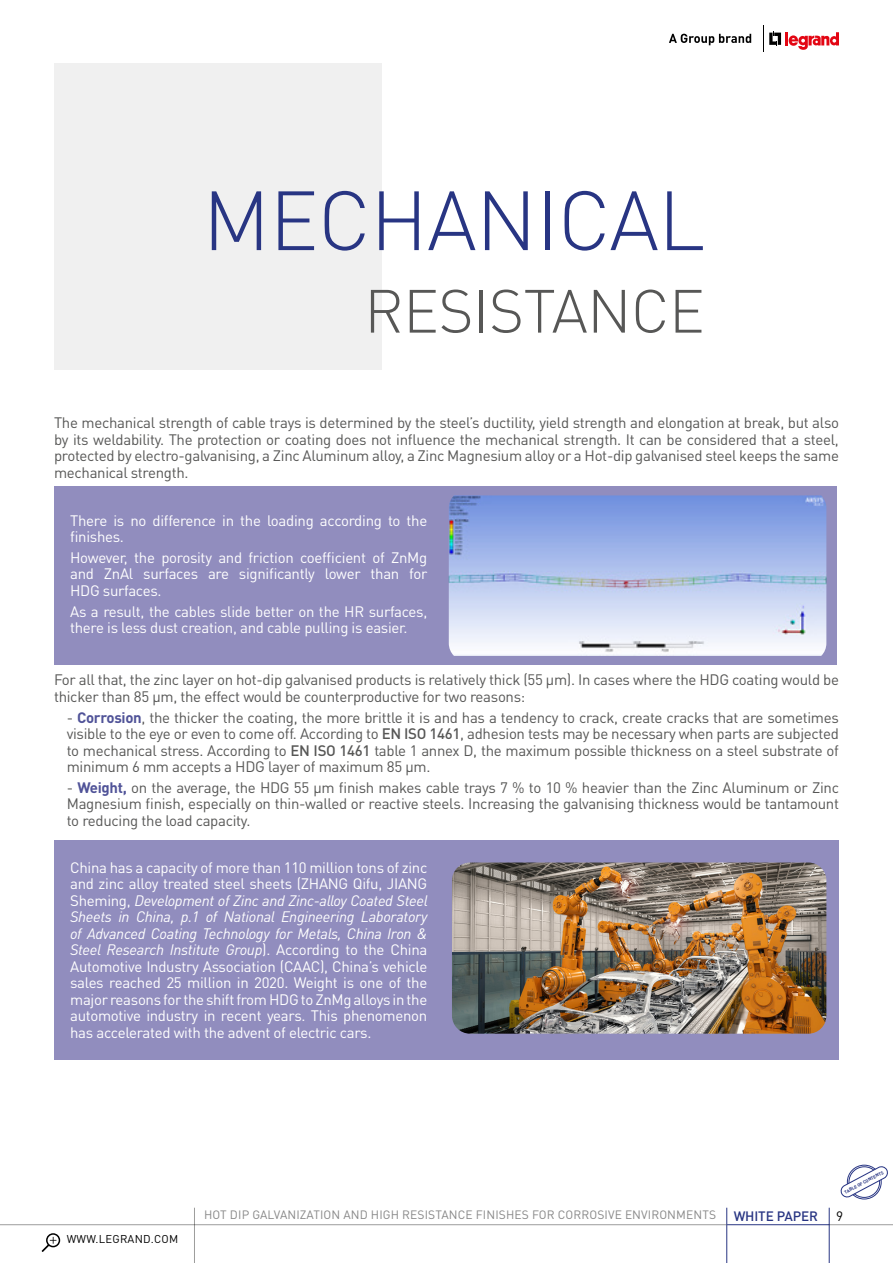
<style>
.page{position:relative;width:893px;height:1263px;background:#fff}
.page>*{position:absolute;margin:0;border:0;box-sizing:border-box;transform-origin:0 0}
.t1{font:300 82.5px "DIN Pro";letter-spacing:-.01em;color:#283583}
.t2{font:300 60px "DIN Pro";letter-spacing:-.01em;color:#575756}
.t3{font:15px/16.5px "DIN Pro";letter-spacing:-.02em;color:#575756;text-align:justify}
.t4{font:15px/16.5px "DIN Pro";letter-spacing:-.02em;color:#fff}
.t5{font:500 13.5px "DIN Pro";letter-spacing:-.01em;color:#283583}
.t6{font:13.5px "DIN Pro";color:#000}
.t7{font:12px "DIN Pro";letter-spacing:.01em;color:#878787}
.t8{font:11.25px "DIN Pro";letter-spacing:.02em;color:#000}
.t9{font:700 4.5px "DIN Pro";color:#283583}
.s1{font-weight:700;color:#505398}
.s2{font-weight:500}
.s3{font-style:italic}
</style>
<div class="page">
<hr style="left:829px;top:1208px;width:1px;height:55px;background:#283583">
<hr style="left:726px;top:1208px;width:1px;height:55px;background:#283583">
<hr style="left:829px;top:1224px;width:64px;height:1px;background:#9d9d9c">
<hr style="left:194px;top:1208px;width:1px;height:55px;background:#9d9d9c">
<hr style="left:727px;top:1224px;width:102px;height:1px;background:#283583">
<hr style="left:0;top:1224px;width:726px;height:1px;background:#9d9d9c">
<svg style="left:669px;top:34px;width:82px;height:11px"></svg>
<svg style="left:763px;top:25px;width:76px;height:27px"></svg>
<div style="left:46px;top:1233px;width:14px;height:14px;border:2px solid #000;border-radius:50%"></div>
<svg style="left:42px;top:1237px;width:14px;height:15px"></svg>
<div style="left:847px;top:1165px;width:34px;height:34px;border:1px solid #283583;border-radius:50%"></div>
<svg style="left:843px;top:1169px;width:44px;height:29px"></svg>
<div style="left:54px;top:841px;width:785px;height:219px;background:#918dbe"></div>
<div style="left:54px;top:486px;width:782px;height:178px;background:#918dbe"></div>
<div style="left:54px;top:64px;width:328px;height:306px;background:#f0f0f0"></div>
<img style="left:449px;top:495px;width:377px;height:161px">
<img style="left:452px;top:862px;width:374px;height:172px">
<h1 class="t1" style="left:203px;top:164px;width:504px">MECHANICAL</h1>
<h2 class="t2" style="left:364px;top:270px;width:342px">RESISTANCE</h2>
<p class="t3" style="left:54px;top:414px;width:787px">The mechanical strength of cable trays is determined by the steel’s ductility, yield strength and elongation at break, but also by its weldability. The protection or coating does not influence the mechanical strength. It can be considered that a steel, protected by electro-galvanising, a Zinc Aluminum alloy, a Zinc Magnesium alloy or a Hot-dip galvanised steel keeps the same mechanical strength.</p>
<p class="t4" style="left:70px;top:511px;width:359px">There is no difference in the loading according to the finishes.</p>
<p class="t4" style="left:70px;top:549px;width:359px;text-align:justify">However, the porosity and friction coefficient of ZnMg and ZnAl surfaces are significantly lower than for HDG surfaces.</p>
<p class="t4" style="left:70px;top:602px;width:359px">As a result, the cables slide better on the HR surfaces, there is less dust creation, and cable pulling is easier.</p>
<p class="t3" style="left:54px;top:671px;width:786px">For all that, the zinc layer on hot-dip galvanised products is relatively thick (55 μm). In cases where the HDG coating would be thicker than 85 μm, the effect would be counterproductive for two reasons:</p>
<p class="t3" style="left:67px;top:708px;width:774px">- <span class="s1">Corrosion</span>, the thicker the coating, the more brittle it is and has a tendency to crack, create cracks that are sometimes visible to the eye or even to come off. According to <span class="s2">EN ISO 1461</span>, adhesion tests may be necessary when parts are subjected to mechanical stress. According to <span class="s2">EN ISO 1461</span> table 1 annex D, the maximum possible thickness on a steel substrate of minimum 6 mm accepts a HDG layer of maximum 85 μm.</p>
<p class="t3" style="left:67px;top:778px;width:774px">- <span class="s1">Weight,</span> on the average, the HDG 55 μm finish makes cable trays 7 % to 10 % heavier than the Zinc Aluminum or Zinc Magnesium finish, especially on thin-walled or reactive steels. Increasing the galvanising thickness would be tantamount to reducing the load capacity.</p>
<p class="t4" style="left:70px;top:859px;width:359px;text-align:justify">China has a capacity of more than 110 million tons of zinc and zinc alloy treated steel sheets (ZHANG Qifu, JIANG Sheming, <span class="s3">Development of Zinc and Zinc-alloy Coated Steel Sheets in China, p.1 of National Engineering Laboratory of Advanced Coating Technology for Metals, China Iron &amp; Steel Research Institute Group</span>). According to the China Automotive Industry Association (CAAC), China’s vehicle sales reached 25 million in 2020. Weight is one of the major reasons for the shift from HDG to ZnMg alloys in the automotive industry in recent years. This phenomenon has accelerated with the advent of electric cars.</p>
<p class="t9" style="left:843px;top:1190px;width:45px;rotate:-28deg">TABLE OF CONTENTS</p>
<p class="t8" style="left:67px;top:1232px;width:113px">WWW.LEGRAND.COM</p>
<p class="t7" style="left:204px;top:1207px;width:513px">HOT DIP GALVANIZATION AND HIGH RESISTANCE FINISHES FOR CORROSIVE ENVIRONMENTS</p>
<p class="t5" style="left:734px;top:1207px;width:86px">WHITE PAPER</p>
<p class="t6" style="left:836px;top:1207px;width:9px">9</p>
</div>
